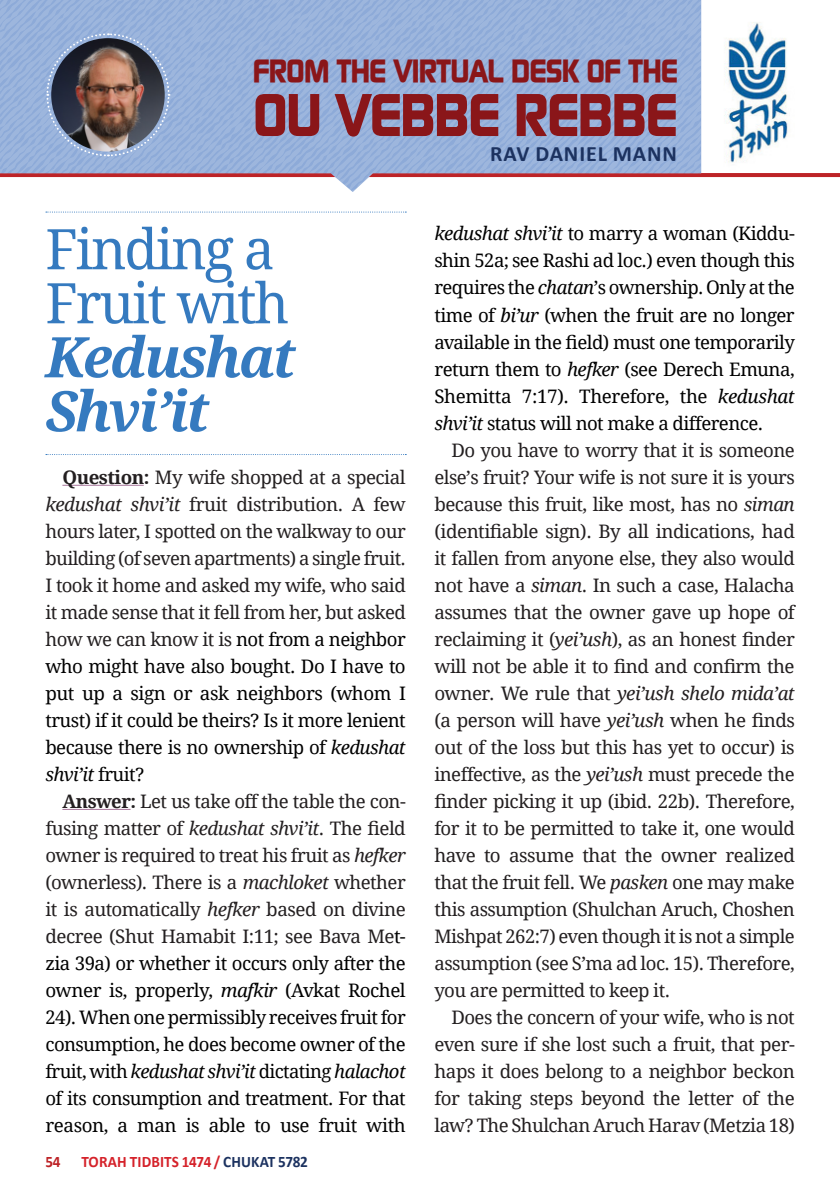
<style>
.page{position:relative;width:840px;height:1191px;background:#fff}
.page>*{position:absolute;margin:0;border:0;box-sizing:border-box;transform-origin:0 0}
.t1{font:700 60px "Continuum";letter-spacing:-.03em;color:#8a1619}
.headline{font:56px/54px "Droid Serif";letter-spacing:-.04em;color:#357abf}
.t2{font:700 32px "Continuum";letter-spacing:-.03em;color:#8a1619}
.t3{font:700 22px "Calibri";letter-spacing:.04em;color:#1c3260}
.MAIN_TEXT{font:18.6px/27px "Droid Serif";letter-spacing:-.03em;color:#231f20;text-align:justify}
.MAIN_TEXT-2{font:18.6px/27px "Droid Serif";letter-spacing:-.03em;color:#000;text-align:justify}
.t4{font:700 16px "Calibri";letter-spacing:.01em;color:#d5222a;scale:.95 1}
.s1{font-weight:700;font-style:italic}
.s2{font-weight:700}
.s3{font-style:italic}
.s4{color:#000}
.s5{font-style:italic;color:#000}
.s6{font-weight:700;color:#231f20}
.s7{color:#231f20}
.s8{font-style:italic;color:#231f20}
.s9{color:#bd2327}
.s10{color:#1c3260}
</style>
<div class="page">
<hr style="left:0;top:173px;width:839px;height:4px;background:#bd2327">
<svg style="left:0;top:177px;width:326px;height:1px"></svg>
<svg style="left:0;top:173px;width:326px;height:1px"></svg>
<svg style="left:0;top:168px;width:326px;height:5px;background:#96b1db"></svg>
<svg style="left:0;top:158px;width:326px;height:4px"></svg>
<svg style="left:326px;top:0;width:361px;height:192px;background:#9fb4da"></svg>
<svg style="left:0;top:0;width:308px;height:157px;background:#8c9dbd"></svg>
<img style="left:724px;top:22px;width:64px;height:141px">
<svg style="left:46px;top:211px;width:360px;height:1px"></svg>
<svg style="left:46px;top:454px;width:360px;height:1px"></svg>
<hr style="left:62px;top:485px;width:82px;height:1px;background:#a7759a">
<hr style="left:62px;top:809px;width:68px;height:1px;background:#a7759a">
<p class="t2" style="left:253px;top:50px;width:426px">FROM THE VIRTUAL DESK OF THE</p>
<p class="t1" style="left:253px;top:75px;width:426px">OU VEBBE REBBE</p>
<p class="t3" style="left:490px;top:138px;width:188px">RAV DANIEL MANN</p>
<p class="headline" style="left:45px;top:223px;width:252px">Finding a<br>Fruit with<br><span class="s1">Kedushat<br>Shvi’it</span></p>
<p class="MAIN_TEXT" style="left:45px;top:464px;width:362px;text-indent:17px"><span class="s2">Question:</span> My wife shopped at a special <span class="s3">kedushat shvi’it</span> fruit distribution. A few hours later, I spotted on the walkway to our building (of seven apartments) a single fruit.<br>I took it home and asked my wife, who said it made sense that it fell from her, but asked how we can know it is <span class="s4">not from a neighbor who might have also bought. Do I have to put up a sign or ask neighbors (whom I trust) if it could be theirs? Is it more lenient because there is no ownership of</span> <span class="s5">kedushat shvi’it</span> <span class="s4">fruit?</span></p>
<p class="MAIN_TEXT-2" style="left:45px;top:788px;width:362px;text-indent:17px"><span class="s6">Answer:</span> <span class="s7">Let us take off the table the con&shy;fusing matter of</span> <span class="s8">kedushat shvi’it</span><span class="s7">. The field owner is required to treat his fruit as</span> <span class="s8">hefker </span><span class="s7">(ownerless). There is a</span> <span class="s8">machloket</span> <span class="s7">whether it is automatically</span> <span class="s8">hefker</span> <span class="s7">based on divine decree (Shut Hamabit I:11; see Bava Me</span>t&shy;zia 39a) or whether it occurs only after the owner is, properly, <span class="s3">mafkir</span> (Avkat Rochel 24). When one permissibly receives fruit for consumption, he does become owner of the fruit, with <span class="s3">kedushat shvi’it</span> dictating <span class="s3">halachot </span>of its consumption and treatment. For that reason, a man is able to use fruit with</p>
<p class="t4" style="left:45px;top:1150px;width:277px"><span class="s9">54</span> TORAH TIDBITS 1474 / <span class="s10">CHUKAT 5782</span></p>
<p class="MAIN_TEXT-2" style="left:434px;top:220px;width:362px"><span class="s3">kedushat shvi’it</span> to marry a woman (Kiddu&shy;shin 52a; see Rashi ad loc.) even though this requires the <span class="s3">chatan</span>’s ownership. Only at the time of <span class="s3">bi’ur</span> (when the fruit are no longer available in the field) must one temporarily return them to <span class="s3">hefker</span> (see Derech Emuna, Shemitta 7:17). Therefore, the <span class="s3">kedushat shvi’it</span> status will not make a difference.</p>
<p class="MAIN_TEXT" style="left:434px;top:436px;width:362px;text-indent:17px">Do you have to worry that it is someone else’s fruit? Your wife is not sure it is yours because this fruit, like most, has no <span class="s3">siman </span>(identifiable sign). By all indications, had it fallen from anyone else, they also would not have a <span class="s3">siman</span>. In such a case, Halacha assumes that the owner gave up hope of reclaiming it (<span class="s3">yei’ush</span>), as an honest finder will not be able it to find and confirm the owner. We rule that <span class="s3">yei’ush shelo mida’at </span>(a person will have <span class="s3">yei’ush</span> when he finds out of the loss but this has yet to occur) is ineffective, as the <span class="s3">yei’ush</span> must precede the finder picking it up (ibid. 22b). Therefore, for it to be permitted to take it, one would have to assume that the owner realized that the fruit fell. We <span class="s3">pasken</span> one may make this assumption (Shulchan Aruch, Choshen Mishpat 262:7) even though it is not a simple assumption (see S’ma ad loc. 15). Therefore, you are permitted to keep it.</p>
<p class="MAIN_TEXT" style="left:434px;top:1003px;width:362px;text-indent:17px">Does the concern of your wife, who is not even sure if she lost such a fruit, that per&shy;haps it does belong to a neighbor beckon for taking steps beyond the letter of the law? The Shulchan Aruch Harav (Metzia 18)</p>
</div>
